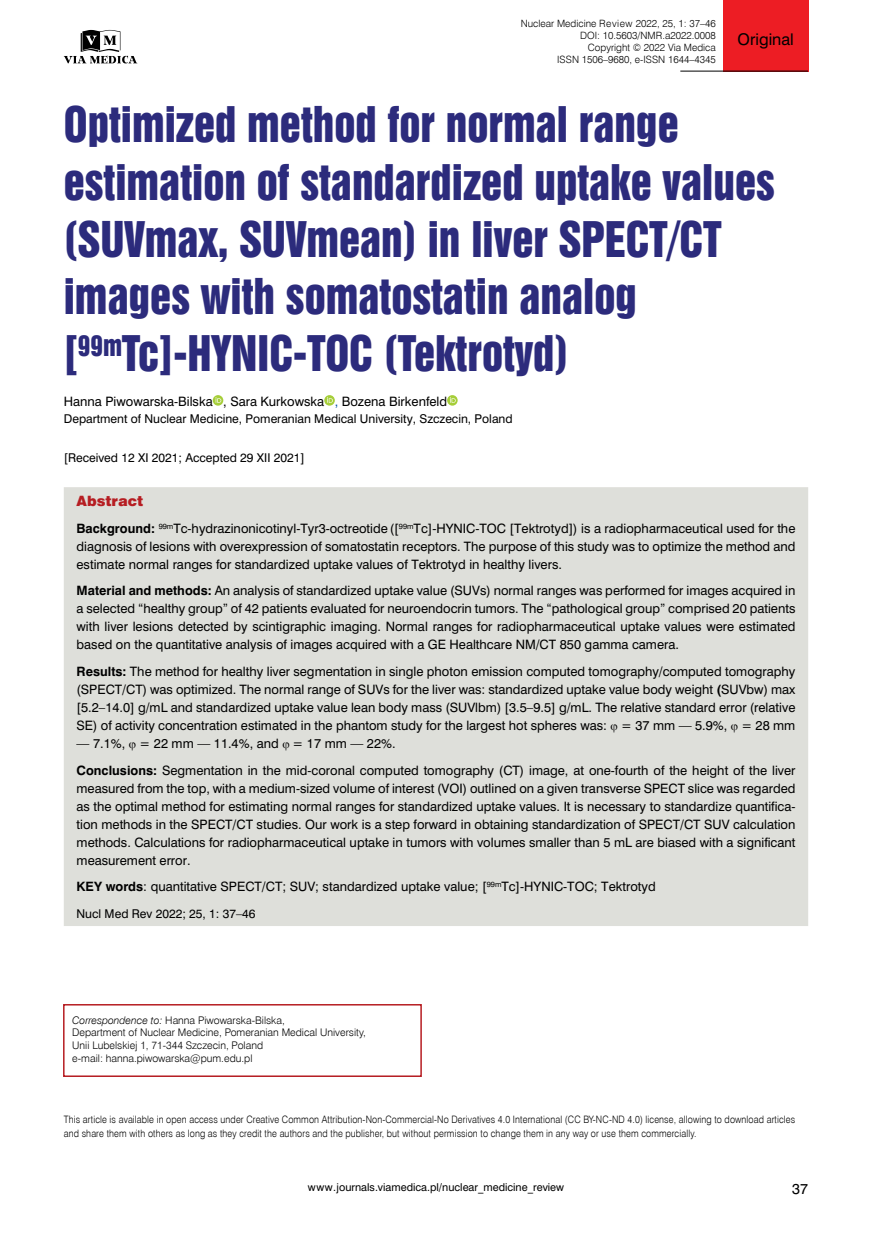
<style>
.page{position:relative;width:872px;height:1234px;background:#fff}
.page>*{position:absolute;margin:0;border:0;box-sizing:border-box;transform-origin:0 0}
.t1{font:45px/57px "Swis 921 EU";color:#2c2b7c;scale:.96 1}
.t2{font:15px "Swis 721 PL";color:#000}
.t3{font:14.25px "Swis 721 Blk EU";color:#b61d22}
.t4{font:13.5px "Swis 721 PL";color:#000}
.t5{font:12px/18px "Swis 721 PL";color:#000;text-align:justify}
.t6{font:11.25px "Swis 721 PL";color:#000}
.t7{font:10.5px/12.6px "Swis 721 Lt EU";color:#000}
.t8{font:10.2px/13.5px "Swis 721 Lt EU";letter-spacing:.015em;color:#000;scale:.89 1}
.t9{font:10.05px/12px "Swis 721 Lt EU";color:#000;text-align:right}
.t10{font:10.05px "Swis 721 PL";color:#000}
.s1{color:#034ea2}
.s2{font-weight:700}
.s3{font-style:italic}
</style>
<div class="page">
<svg style="left:64px;top:30px;width:73px;height:34px"></svg>
<div style="left:723px;top:0;width:85px;height:71px;background:#ed1d24"></div>
<hr style="left:680px;top:71px;width:128px;height:1px;background:#000">
<svg style="left:213px;top:395px;width:10px;height:10px"></svg>
<svg style="left:215px;top:397px;width:6px;height:6px"></svg>
<div style="left:324px;top:395px;width:11px;height:10px;background:#a6ce39;border-radius:50%"></div>
<svg style="left:327px;top:397px;width:6px;height:6px"></svg>
<svg style="left:447px;top:395px;width:10px;height:10px"></svg>
<svg style="left:450px;top:397px;width:6px;height:6px"></svg>
<div style="left:64px;top:487px;width:744px;height:438px;background:#dedfda"></div>
<div style="left:63px;top:1003px;width:359px;height:73px;border:2px solid #b61d22"></div>
<svg style="left:611px;top:724px;width:6px;height:8px"></svg>
<svg style="left:731px;top:724px;width:6px;height:8px"></svg>
<svg style="left:129px;top:742px;width:7px;height:8px"></svg>
<svg style="left:283px;top:742px;width:6px;height:8px"></svg>
<p class="t9" style="left:521px;top:18px;width:196px">Nuclear Medicine Review 2022, 25, 1: 37–46<br>DOI: 10.5603/NMR.a2022.0008<br>Copyright © 2022 Via Medica<br>ISSN 1506–9680, e-ISSN 1644–4345</p>
<p class="t2" style="left:737px;top:30px;width:58px">Original</p>
<h1 class="t1" style="left:64px;top:96px;width:742px">Optimized method for normal range estimation of standardized uptake values (SUVmax, SUVmean) in liver SPECT/CT images with somatostatin analog [<sup>99m</sup>Tc]-HYNIC-TOC (Tektrotyd)</h1>
<p class="t5" style="left:64px;top:392px;width:385px">Hanna Piwowarska-Bilska , Sara Kurkowska <span class="s1">,</span> Bozena Birkenfeld</p>
<p class="t6" style="left:64px;top:411px;width:450px">Department of Nuclear Medicine, Pomeranian Medical University, Szczecin, Poland</p>
<p class="t6" style="left:64px;top:450px;width:242px">[Received 12 XI 2021; Accepted 29 XII 2021]</p>
<p class="t3" style="left:77px;top:491px;width:68px">Abstract</p>
<p class="t5" style="left:77px;top:519px;width:720px"><span class="s2">Background:</span> <sup>99m</sup>Tc-hydrazinonicotinyl-Tyr3-octreotide ([<sup>99m</sup>Tc]-HYNIC-TOC [Tektrotyd]) is a radiopharmaceutical used for the diagnosis of lesions with overexpression of somatostatin receptors. The purpose of this study was to optimize the method and estimate normal ranges for standardized uptake values of Tektrotyd in healthy livers.</p>
<p class="t5" style="left:77px;top:581px;width:720px"><span class="s2">Material and methods:</span> An analysis of standardized uptake value (SUVs) normal ranges was performed for images acquired in a selected “healthy group” of 42 patients evaluated for neuroendocrin tumors. The “pathological group” comprised 20 patients with liver lesions detected by scintigraphic imaging. Normal ranges for radiopharmaceutical uptake values were estimated based on the quantitative analysis of images acquired with a GE Healthcare NM/CT 850 gamma camera.</p>
<p class="t5" style="left:77px;top:662px;width:720px"><span class="s2">Results:</span> The method for healthy liver segmentation in single photon emission computed tomography/computed tomography (SPECT/CT) was optimized. The normal range of SUVs for the liver was: standardized uptake value body weight <span class="s2">(</span>SUVbw) max [5.2–14.0] g/mL and standardized uptake value lean body mass (SUVlbm) [3.5–9.5] g/mL. The relative standard error (relative SE) of activity concentration estimated in the phantom study for the largest hot spheres was: = 37 mm — 5.9%, = 28 mm</p>
<p class="t5" style="left:77px;top:734px;width:320px">— 7.1%, = 22 mm — 11.4%, and = 17 mm — 22%.</p>
<p class="t5" style="left:77px;top:760px;width:720px"><span class="s2">Conclusions:</span> Segmentation in the mid-coronal computed tomography (CT) image, at one-fourth of the height of the liver measured from the top, with a medium-sized volume of interest (VOI) outlined on a given transverse SPECT slice was regarded as the optimal method for estimating normal ranges for standardized uptake values. It is necessary to standardize quantifica&shy;tion methods in the SPECT/CT studies. Our work is a step forward in obtaining standardization of SPECT/CT SUV calculation methods. Calculations for radiopharmaceutical uptake in tumors with volumes smaller than 5 mL are biased with a significant measurement error.</p>
<p class="t5" style="left:77px;top:877px;width:580px"><span class="s2">KEY words</span>: quantitative SPECT/CT; SUV; standardized uptake value; [<sup>99m</sup>Tc]-HYNIC-TOC; Tektrotyd</p>
<p class="t6" style="left:77px;top:905px;width:180px">Nucl Med Rev 2022; 25, 1: 37–46</p>
<p class="t7" style="left:72px;top:1013px;width:295px"><span class="s3">Correspondence to:</span> Hanna Piwowarska-Bilska,<br>Department of Nuclear Medicine, Pomeranian Medical University, Unii Lubelskiej 1, 71-344 Szczecin, Poland<br>e-mail: hanna.piwowarska@pum.edu.pl</p>
<p class="t8" style="left:64px;top:1112px;width:823px">This article is available in open access under Creative Common Attribution-Non-Commercial-No Derivatives 4.0 International (CC BY-NC-ND 4.0) license, allowing to download articles and share them with others as long as they credit the authors and the publisher, but without permission to change them in any way or use them commercially.</p>
<p class="t10" style="left:308px;top:1180px;width:258px">www.journals.viamedica.pl/nuclear_medicine_review</p>
<p class="t4" style="left:792px;top:1179px;width:17px">37</p>
</div>
